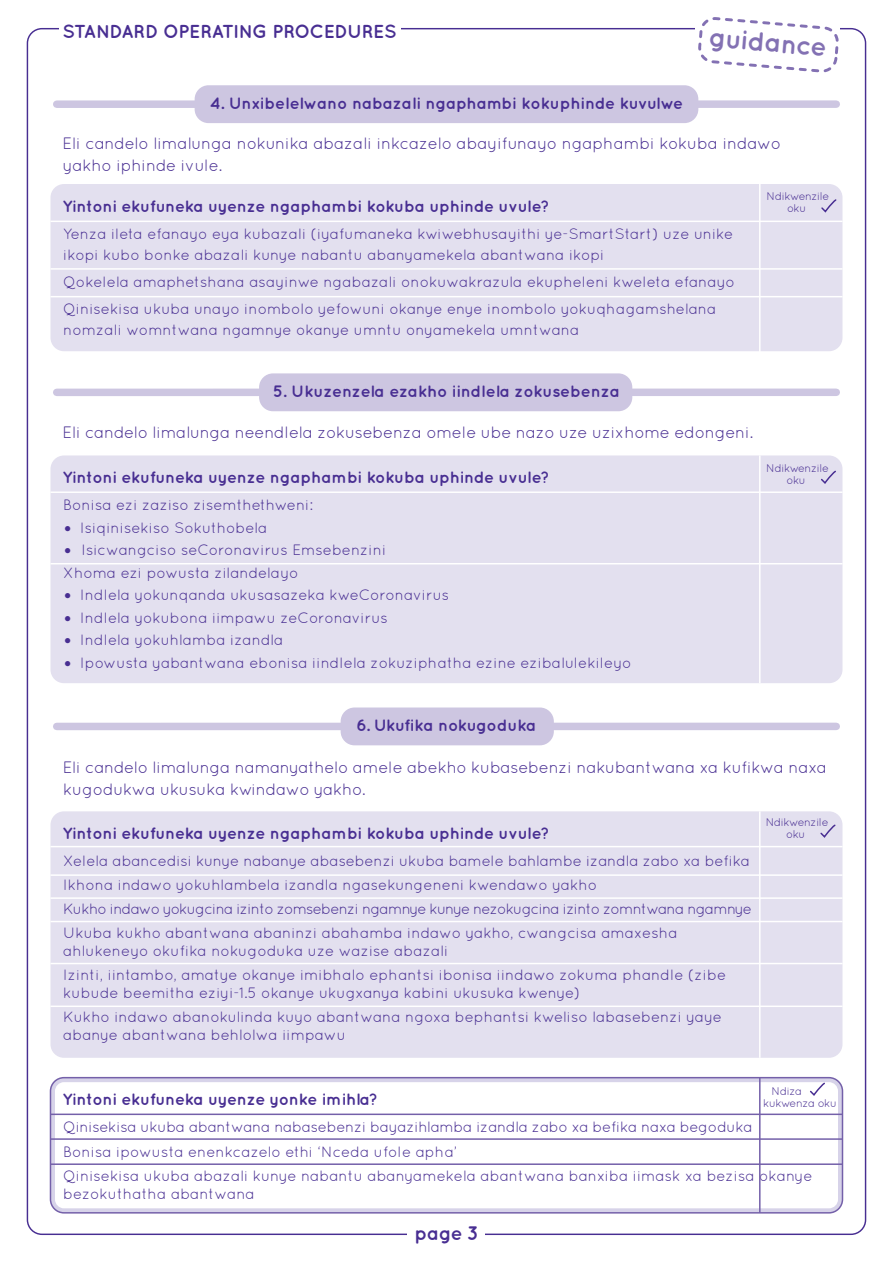
<style>
.page{position:relative;width:893px;height:1263px;background:#fff}
.page>*{position:absolute;margin:0;border:0;box-sizing:border-box;transform-origin:0 0}
.t1{font:700 27px "Quicksand";color:#8371b3}
.t2{font:700 19.5px "Quicksand";color:#482e92}
.t3{font:700 18.75px "Quicksand";letter-spacing:-.02em;color:#482e92}
.t4{font:700 16.5px "Quicksand";letter-spacing:-.015em;color:#482e92}
.t5{font:16.5px/22.5px "Quicksand";letter-spacing:-.015em;color:#482e92}
.t6{font:15px/24px "Quicksand";color:#482e92}
.t7{font:11.25px/12px "Quicksand";letter-spacing:-.04em;color:#482e92;text-align:center}
.s1{font-size:21px}
</style>
<div class="page">
<svg style="left:698px;top:18px;width:141px;height:54px"></svg>
<div style="left:50px;top:184px;width:792px;height:167px;background:#e3e0ef;border-radius:14px"></div>
<hr style="left:759px;top:184px;width:2px;height:169px;background:#fff">
<hr style="left:50px;top:268px;width:792px;height:2px;background:#fff">
<hr style="left:50px;top:296px;width:792px;height:1px;background:#fff">
<hr style="left:50px;top:221px;width:792px;height:1px;background:#fff">
<div style="left:57px;top:100px;width:779px;height:8px;background:#cdc6e1"></div>
<div style="left:195px;top:85px;width:503px;height:38px;background:#cdc6e1;border-radius:14px"></div>
<div style="left:57px;top:389px;width:779px;height:7px;background:#cdc6e1"></div>
<div style="left:259px;top:373px;width:373px;height:38px;background:#cdc6e1;border-radius:14px"></div>
<div style="left:50px;top:455px;width:792px;height:228px;background:#e3e0ef;border-radius:14px"></div>
<hr style="left:759px;top:455px;width:1px;height:228px;background:#fff">
<hr style="left:50px;top:491px;width:792px;height:2px;background:#fff">
<hr style="left:50px;top:563px;width:792px;height:1px;background:#fff">
<svg style="left:50px;top:1079px;width:792px;height:134px"></svg>
<div style="left:50px;top:1077px;width:793px;height:136px;border:2px solid #7460a9;border-radius:14px"></div>
<hr style="left:50px;top:1138px;width:792px;height:2px;background:#7460a9">
<hr style="left:50px;top:1163px;width:792px;height:2px;background:#7460a9">
<hr style="left:50px;top:1113px;width:792px;height:2px;background:#7460a9">
<hr style="left:759px;top:1078px;width:1px;height:135px;background:#7460a9">
<div style="left:50px;top:811px;width:792px;height:247px;background:#e3e0ef;border-radius:14px"></div>
<hr style="left:759px;top:811px;width:1px;height:247px;background:#fff">
<hr style="left:50px;top:874px;width:792px;height:2px;background:#fff">
<hr style="left:50px;top:846px;width:792px;height:1px;background:#fff">
<hr style="left:50px;top:921px;width:792px;height:1px;background:#fff">
<hr style="left:50px;top:897px;width:792px;height:2px;background:#fff">
<hr style="left:50px;top:963px;width:792px;height:1px;background:#fff">
<hr style="left:50px;top:1005px;width:792px;height:2px;background:#fff">
<div style="left:57px;top:723px;width:779px;height:7px;background:#cdc6e1"></div>
<div style="left:341px;top:707px;width:213px;height:38px;background:#cdc6e1;border-radius:14px"></div>
<svg style="left:821px;top:199px;width:16px;height:14px"></svg>
<svg style="left:821px;top:470px;width:15px;height:14px"></svg>
<svg style="left:820px;top:824px;width:16px;height:14px"></svg>
<svg style="left:808px;top:1082px;width:18px;height:16px"></svg>
<p class="t3" style="left:62px;top:20px;width:336px">STANDARD OPERATING PROCEDURES</p>
<h1 class="t1" style="left:710px;top:21px;width:120px;rotate:5deg">guidance</h1>
<p class="t4" style="left:210px;top:93px;width:475px">4. Unxibelelwano nabazali ngaphambi kokuphinde kuvulwe</p>
<p class="t5" style="left:63px;top:132px;width:720px">Eli candelo limalunga nokunika abazali inkcazelo abayifunayo ngaphambi kokuba indawo yakho iphinde ivule.</p>
<p class="t4" style="left:63px;top:196px;width:489px">Yintoni ekufuneka uyenze ngaphambi kokuba uphinde uvule?</p>
<p class="t6" style="left:63px;top:223px;width:672px;line-height:21px">Yenza ileta efanayo eya kubazali (iyafumaneka kwiwebhusayithi ye-SmartStart) uze unike ikopi kubo bonke abazali kunye nabantu abanyamekela abantwana ikopi</p>
<p class="t6" style="left:63px;top:268px;width:673px;line-height:27px">Qokelela amaphetshana asayinwe ngabazali onokuwakrazula ekupheleni kweleta efanayo<br>Qinisekisa ukuba unayo inombolo yefowuni okanye enye inombolo yokuqhagamshelana</p>
<p class="t6" style="left:63px;top:317px;width:517px">nomzali womntwana ngamnye okanye umntu onyamekela umntwana</p>
<p class="t7" style="left:767px;top:190px;width:64px">Ndikwenzile oku</p>
<p class="t4" style="left:273px;top:382px;width:348px">5. Ukuzenzela ezakho iindlela zokusebenza</p>
<p class="t5" style="left:63px;top:421px;width:692px">Eli candelo limalunga neendlela zokusebenza omele ube nazo uze uzixhome edongeni.</p>
<p class="t4" style="left:63px;top:468px;width:489px">Yintoni ekufuneka uyenze ngaphambi kokuba uphinde uvule?</p>
<p class="t6" style="left:63px;top:493px;width:251px">Bonisa ezi zaziso zisemthethweni:</p>
<p class="t6" style="left:63px;top:515px;width:206px"><span class="s1">•</span> Isiqinisekiso Sokuthobela</p>
<p class="t6" style="left:63px;top:539px;width:325px;line-height:22.5px"><span class="s1">•</span> Isicwangciso seCoronavirus Emsebenzini<br>Xhoma ezi powusta zilandelayo</p>
<p class="t6" style="left:63px;top:583px;width:388px"><span class="s1">•</span> Indlela yokunqanda ukusasazeka kweCoronavirus</p>
<p class="t6" style="left:63px;top:605px;width:327px"><span class="s1">•</span> Indlela yokubona iimpawu zeCoronavirus</p>
<p class="t6" style="left:63px;top:628px;width:222px"><span class="s1">•</span> Indlela yokuhlamba izandla</p>
<p class="t6" style="left:63px;top:650px;width:570px"><span class="s1">•</span> Ipowusta yabantwana ebonisa iindlela zokuziphatha ezine ezibalulekileyo</p>
<p class="t7" style="left:766px;top:462px;width:64px">Ndikwenzile oku</p>
<p class="t4" style="left:356px;top:716px;width:181px">6. Ukufika nokugoduka</p>
<p class="t5" style="left:63px;top:755px;width:766px">Eli candelo limalunga namanyathelo amele abekho kubasebenzi nakubantwana xa kufikwa naxa kugodukwa ukusuka kwindawo yakho.</p>
<p class="t4" style="left:63px;top:823px;width:489px">Yintoni ekufuneka uyenze ngaphambi kokuba uphinde uvule?</p>
<p class="t6" style="left:63px;top:849px;width:690px">Xelela abancedisi kunye nabanye abasebenzi ukuba bamele bahlambe izandla zabo xa befika Ikhona indawo yokuhlambela izandla ngasekungeneni kwendawo yakho<br>Kukho indawo yokugcina izinto zomsebenzi ngamnye kunye nezokugcina izinto zomntwana ngamnye Ukuba kukho abantwana abaninzi abahamba indawo yakho, cwangcisa amaxesha</p>
<p class="t6" style="left:63px;top:939px;width:664px">ahlukeneyo okufika nokugoduka uze wazise abazali<br>Izinti, iintambo, amatye okanye imibhalo ephantsi ibonisa iindawo zokuma phandle (zibe</p>
<p class="t6" style="left:63px;top:981px;width:660px">kubude beemitha eziyi-1.5 okanye ukugxanya kabini ukusuka kwenye)<br>Kukho indawo abanokulinda kuyo abantwana ngoxa bephantsi kweliso labasebenzi yaye</p>
<p class="t6" style="left:63px;top:1023px;width:284px">abanye abantwana behlolwa iimpawu</p>
<p class="t7" style="left:766px;top:816px;width:64px">Ndikwenzile oku</p>
<p class="t7" style="left:763px;top:1085px;width:75px;text-align:left;text-indent:8px">Ndiza kukwenza oku</p>
<p class="t4" style="left:63px;top:1090px;width:317px">Yintoni ekufuneka uyenze yonke imihla?</p>
<p class="t6" style="left:63px;top:1115px;width:751px">Qinisekisa ukuba abantwana nabasebenzi bayazihlamba izandla zabo xa befika naxa begoduka<br>Bonisa ipowusta enenkcazelo ethi ‘Nceda ufole apha’<br>Qinisekisa ukuba abazali kunye nabantu abanyamekela abantwana banxiba iimask xa bezisa okanye</p>
<p class="t6" style="left:63px;top:1181px;width:193px">bezokuthatha abantwana</p>
<h2 class="t2" style="left:414px;top:1221px;width:66px">page 3</h2>
</div>
